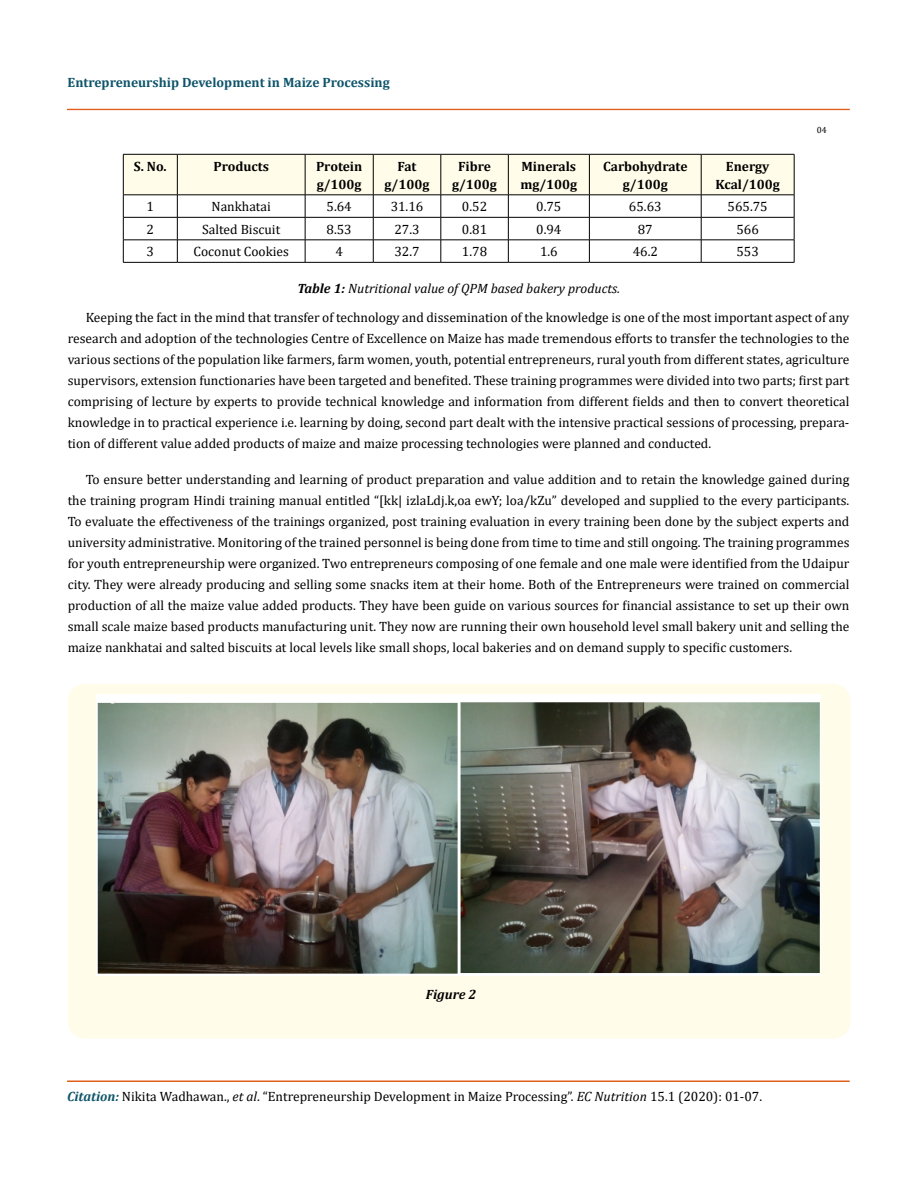
<style>
.page{position:relative;width:917px;height:1190px;background:#fff}
.page>*{position:absolute;margin:0;border:0;box-sizing:border-box;transform-origin:0 0}
.t1{font:13.5px/21px "Cambria";color:#000;text-align:justify}
.t2{font:700 13.5px/18px "Cambria";color:#000;text-align:center}
.t3{font:italic 13.5px "Cambria";color:#000}
.t4{font:700 13.5px "Cambria";color:#0e546a}
.t5{font:italic 700 13.5px "Cambria";color:#000}
.t6{font:9px "Cambria";color:#000}
.s1{font-weight:700}
.s2{font-weight:700;font-style:italic;color:#0e546a}
.s3{font-style:italic}
</style>
<div class="page">
<div style="left:67px;top:109px;width:782px;height:1px;border:1px solid #e05d1a"></div>
<div style="left:67px;top:1081px;width:782px;height:1px;border:1px solid #e05d1a"></div>
<svg style="left:123px;top:154px;width:671px;height:108px"></svg>
<hr style="left:123px;top:262px;width:54px;height:1px;background:#000">
<hr style="left:177px;top:262px;width:128px;height:1px;background:#000">
<hr style="left:305px;top:262px;width:68px;height:1px;background:#000">
<hr style="left:373px;top:262px;width:68px;height:1px;background:#000">
<hr style="left:441px;top:262px;width:67px;height:1px;background:#000">
<hr style="left:508px;top:262px;width:81px;height:1px;background:#000">
<hr style="left:589px;top:262px;width:112px;height:1px;background:#000">
<hr style="left:701px;top:262px;width:93px;height:1px;background:#000">
<div style="left:68px;top:684px;width:782px;height:354px;background:#fffde9;border-radius:18px"></div>
<img style="left:97px;top:694px;width:723px;height:281px">
<p class="t4" style="left:68px;top:73px;width:324px">Entrepreneurship Development in Maize Processing</p>
<p class="t2" style="left:134px;top:157px;width:34px">S. No.</p>
<p class="t2" style="left:213px;top:157px;width:57px">Products</p>
<p class="t2" style="left:316px;top:157px;width:48px;text-align:left">Protein g/100g</p>
<p class="t2" style="left:384px;top:157px;width:46px">Fat g/100g</p>
<p class="t2" style="left:452px;top:157px;width:46px">Fibre g/100g</p>
<p class="t2" style="left:520px;top:157px;width:58px;text-align:left">Minerals mg/100g</p>
<p class="t2" style="left:603px;top:157px;width:86px">Carbohydrate g/100g</p>
<p class="t2" style="left:715px;top:157px;width:66px">Energy<br>Kcal/100g</p>
<p class="t1" style="left:147px;top:196px;width:9px">1</p>
<p class="t1" style="left:211px;top:196px;width:61px">Nankhatai</p>
<p class="t1" style="left:326px;top:196px;width:27px">5.64</p>
<p class="t1" style="left:390px;top:196px;width:34px">31.16</p>
<p class="t1" style="left:462px;top:196px;width:27px">0.52</p>
<p class="t1" style="left:536px;top:196px;width:27px">0.75</p>
<p class="t1" style="left:629px;top:196px;width:34px">65.63</p>
<p class="t1" style="left:727px;top:196px;width:42px">565.75</p>
<p class="t1" style="left:147px;top:219px;width:9px">2</p>
<p class="t1" style="left:202px;top:219px;width:79px">Salted Biscuit</p>
<p class="t1" style="left:326px;top:219px;width:27px">8.53</p>
<p class="t1" style="left:394px;top:219px;width:27px">27.3</p>
<p class="t1" style="left:462px;top:219px;width:27px">0.81</p>
<p class="t1" style="left:536px;top:219px;width:27px">0.94</p>
<p class="t1" style="left:637px;top:219px;width:16px">87</p>
<p class="t1" style="left:736px;top:219px;width:24px">566</p>
<p class="t1" style="left:147px;top:241px;width:9px">3</p>
<p class="t1" style="left:193px;top:241px;width:97px">Coconut Cookies</p>
<p class="t1" style="left:335px;top:241px;width:9px">4</p>
<p class="t1" style="left:394px;top:241px;width:27px">32.7</p>
<p class="t1" style="left:462px;top:241px;width:27px">1.78</p>
<p class="t1" style="left:540px;top:241px;width:19px">1.6</p>
<p class="t1" style="left:632px;top:241px;width:27px">46.2</p>
<p class="t1" style="left:736px;top:241px;width:24px">553</p>
<p class="t3" style="left:297px;top:278px;width:324px"><span class="s1">Table 1:</span> Nutritional value of QPM based bakery products.</p>
<p class="t6" style="left:816px;top:124px;width:11px">04</p>
<p class="t1" style="left:68px;top:306px;width:783px;text-indent:18px">Keeping the fact in the mind that transfer of technology and dissemination of the knowledge is one of the most important aspect of any research and adoption of the technologies Centre of Excellence on Maize has made tremendous efforts to transfer the technologies to the various sections of the population like farmers, farm women, youth, potential entrepreneurs, rural youth from different states, agriculture supervisors, extension functionaries have been targeted and benefited. These training programmes were divided into two parts; first part comprising of lecture by experts to provide technical knowledge and information from different fields and then to convert theoretical knowledge in to practical experience i.e. learning by doing, second part dealt with the intensive practical sessions of processing, prepara&shy;tion of different value added products of maize and maize processing technologies were planned and conducted.</p>
<p class="t1" style="left:68px;top:468px;width:783px;text-indent:18px">To ensure better understanding and learning of product preparation and value addition and to retain the knowledge gained during the training program Hindi training manual entitled “[kk| izlaLdj.k,oa ewY; loa/kZu” developed and supplied to the every participants.<br>To evaluate the effectiveness of the trainings organized, post training evaluation in every training been done by the subject experts and university administrative. Monitoring of the trained personnel is being done from time to time and still ongoing. The training programmes for youth entrepreneurship were organized. Two entrepreneurs composing of one female and one male were identified from the Udaipur city. They were already producing and selling some snacks item at their home. Both of the Entrepreneurs were trained on commercial production of all the maize value added products. They have been guide on various sources for financial assistance to set up their own small scale maize based products manufacturing unit. They now are running their own household level small bakery unit and selling the maize nankhatai and salted biscuits at local levels like small shops, local bakeries and on demand supply to specific customers.</p>
<p class="t5" style="left:426px;top:984px;width:52px">Figure 2</p>
<p class="t1" style="left:67px;top:1086px;width:696px"><span class="s2">Citation:</span> Nikita Wadhawan., <span class="s3">et al</span>. “Entrepreneurship Development in Maize Processing”. <span class="s3">EC Nutrition</span> 15.1 (2020): 01-07.</p>
</div>
